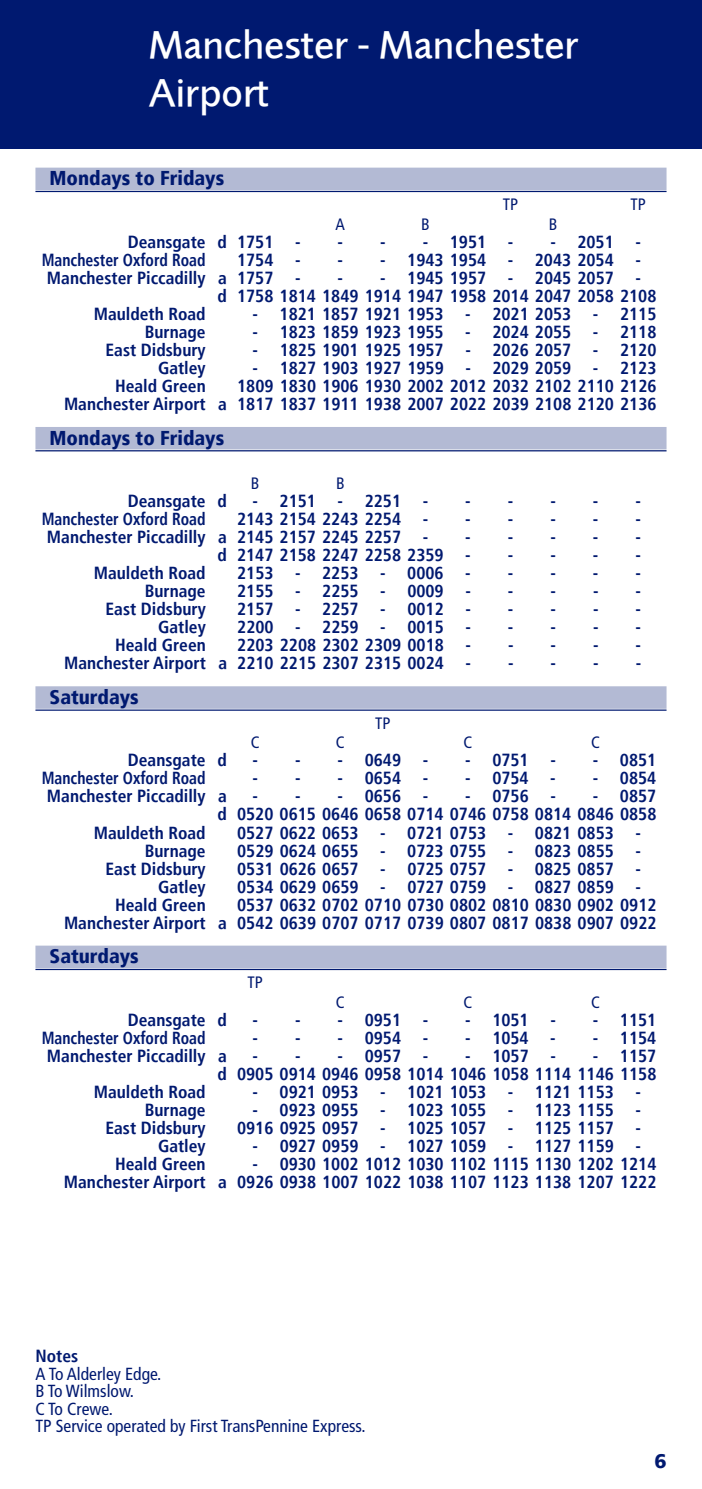
<style>
.page{position:relative;width:702px;height:1489px;background:#fff}
.page>*{position:absolute;margin:0;border:0;box-sizing:border-box;transform-origin:0 0}
.t1{font:500 40px/48px "Foundry Sans";color:#fff}
.t2{font:900 condensed 20px "Frutiger LT";color:#001970}
.t3{font:900 20px "Frutiger LT";color:#001970}
.t4{font:700 condensed 17.5px/18px "Frutiger LT";color:#001970;text-align:right}
.t5{font:condensed 17.5px/17.5px "Frutiger LT";color:#001970}
.t6{font:700 condensed 17.5px "Frutiger LT";color:#001970;scale:.9 1}
.t7{font:condensed 16.5px "Frutiger LT";color:#001970}
</style>
<div class="page">
<div style="left:0;top:0;width:702px;height:149px;background:#001970"></div>
<div style="left:35px;top:168px;width:631px;height:22px;background:#b3bad4"></div>
<hr style="left:35px;top:191px;width:631px;height:1px;background:#001970">
<div style="left:35px;top:427px;width:631px;height:22px;background:#b3bad4"></div>
<hr style="left:35px;top:450px;width:631px;height:1px;background:#001970">
<div style="left:35px;top:686px;width:631px;height:22px;background:#b3bad4"></div>
<hr style="left:35px;top:709px;width:631px;height:1px;background:#001970">
<div style="left:35px;top:945px;width:631px;height:23px;background:#b3bad4"></div>
<hr style="left:35px;top:968px;width:631px;height:2px;background:#001970">
<h1 class="t1" style="left:149px;top:20px;width:431px">Manchester - Manchester<br>Airport</h1>
<p class="t2" style="left:50px;top:166px;width:176px">Mondays to Fridays</p>
<p class="t7" style="left:503px;top:195px;width:17px">TP</p>
<p class="t7" style="left:630px;top:195px;width:17px">TP</p>
<p class="t7" style="left:335px;top:214px;width:11px">A</p>
<p class="t7" style="left:421px;top:214px;width:10px">B</p>
<p class="t7" style="left:548px;top:214px;width:10px">B</p>
<p class="t4" style="left:128px;top:233px;width:174px">Deansgate d 1751 -</p>
<p class="t4" style="left:337px;top:233px;width:50px">- -</p>
<p class="t4" style="left:422px;top:233px;width:92px">- 1951 -</p>
<p class="t4" style="left:550px;top:233px;width:92px">- 2051 -</p>
<p class="t6" style="left:42px;top:249px;width:183px">Manchester Oxford Road</p>
<p class="t4" style="left:237px;top:251px;width:65px">1754 -</p>
<p class="t4" style="left:337px;top:251px;width:305px">- - 1943 1954 - 2043 2054 -</p>
<p class="t4" style="left:47px;top:269px;width:255px">Manchester Piccadilly a 1757 -</p>
<p class="t4" style="left:217px;top:269px;width:440px;text-align:left;text-indent:120px">- - 1945 1957 - 2045 2057 -<br>d 1758 1814 1849 1914 1947 1958 2014 2047 2058 2108</p>
<p class="t4" style="left:94px;top:305px;width:113px">Mauldeth Road</p>
<p class="t4" style="left:252px;top:305px;width:405px">- 1821 1857 1921 1953 - 2021 2053 - 2115</p>
<p class="t4" style="left:145px;top:323px;width:62px">Burnage</p>
<p class="t4" style="left:252px;top:323px;width:405px">- 1823 1859 1923 1955 - 2024 2055 - 2118</p>
<p class="t4" style="left:105px;top:341px;width:102px">East Didsbury</p>
<p class="t4" style="left:252px;top:341px;width:405px">- 1825 1901 1925 1957 - 2026 2057 - 2120</p>
<p class="t4" style="left:158px;top:359px;width:49px">Gatley</p>
<p class="t4" style="left:252px;top:359px;width:405px">- 1827 1903 1927 1959 - 2029 2059 - 2123</p>
<p class="t4" style="left:115px;top:377px;width:92px">Heald Green</p>
<p class="t4" style="left:64px;top:377px;width:594px">1809 1830 1906 1930 2002 2012 2032 2102 2110 2126<br>Manchester Airport a 1817 1837 1911 1938 2007 2022 2039 2108 2120 2136</p>
<p class="t2" style="left:50px;top:425px;width:176px">Mondays to Fridays</p>
<p class="t7" style="left:251px;top:474px;width:10px">B</p>
<p class="t7" style="left:336px;top:474px;width:10px">B</p>
<p class="t4" style="left:128px;top:492px;width:101px">Deansgate d</p>
<p class="t4" style="left:252px;top:492px;width:177px">- 2151 - 2251 -</p>
<p class="t4" style="left:465px;top:492px;width:50px">- -</p>
<p class="t4" style="left:550px;top:492px;width:50px">- -</p>
<p class="t4" style="left:635px;top:492px;width:7px">-</p>
<p class="t6" style="left:42px;top:508px;width:183px">Manchester Oxford Road</p>
<p class="t4" style="left:237px;top:510px;width:193px">2143 2154 2243 2254 -</p>
<p class="t4" style="left:465px;top:510px;width:50px">- -</p>
<p class="t4" style="left:550px;top:510px;width:50px">- -</p>
<p class="t4" style="left:635px;top:510px;width:7px">-</p>
<p class="t4" style="left:47px;top:528px;width:383px">Manchester Piccadilly a 2145 2157 2245 2257 -</p>
<p class="t4" style="left:465px;top:528px;width:50px">- -</p>
<p class="t4" style="left:550px;top:528px;width:50px">- -</p>
<p class="t4" style="left:635px;top:528px;width:7px">-</p>
<p class="t4" style="left:217px;top:546px;width:255px">d 2147 2158 2247 2258 2359 -</p>
<p class="t4" style="left:508px;top:546px;width:50px">- -</p>
<p class="t4" style="left:593px;top:546px;width:50px">- -</p>
<p class="t4" style="left:94px;top:564px;width:113px">Mauldeth Road</p>
<p class="t4" style="left:237px;top:564px;width:235px">2153 - 2253 - 0006 -</p>
<p class="t4" style="left:508px;top:564px;width:50px">- -</p>
<p class="t4" style="left:593px;top:564px;width:50px">- -</p>
<p class="t4" style="left:145px;top:582px;width:62px">Burnage</p>
<p class="t4" style="left:237px;top:582px;width:235px">2155 - 2255 - 0009 -</p>
<p class="t4" style="left:508px;top:582px;width:50px">- -</p>
<p class="t4" style="left:593px;top:582px;width:50px">- -</p>
<p class="t4" style="left:105px;top:600px;width:102px">East Didsbury</p>
<p class="t4" style="left:237px;top:600px;width:235px">2157 - 2257 - 0012 -</p>
<p class="t4" style="left:508px;top:600px;width:50px">- -</p>
<p class="t4" style="left:593px;top:600px;width:50px">- -</p>
<p class="t4" style="left:158px;top:618px;width:49px">Gatley</p>
<p class="t4" style="left:237px;top:618px;width:235px">2200 - 2259 - 0015 -</p>
<p class="t4" style="left:508px;top:618px;width:50px">- -</p>
<p class="t4" style="left:593px;top:618px;width:50px">- -</p>
<p class="t4" style="left:115px;top:636px;width:92px">Heald Green</p>
<p class="t4" style="left:237px;top:636px;width:235px">2203 2208 2302 2309 0018 -</p>
<p class="t4" style="left:508px;top:636px;width:50px">- -</p>
<p class="t4" style="left:593px;top:636px;width:50px">- -</p>
<p class="t4" style="left:64px;top:654px;width:408px">Manchester Airport a 2210 2215 2307 2315 0024 -</p>
<p class="t4" style="left:508px;top:654px;width:50px">- -</p>
<p class="t4" style="left:593px;top:654px;width:50px">- -</p>
<p class="t2" style="left:50px;top:684px;width:91px">Saturdays</p>
<p class="t7" style="left:375px;top:713px;width:17px">TP</p>
<p class="t7" style="left:251px;top:733px;width:10px">C</p>
<p class="t7" style="left:336px;top:733px;width:10px">C</p>
<p class="t7" style="left:463px;top:733px;width:10px">C</p>
<p class="t7" style="left:591px;top:733px;width:10px">C</p>
<p class="t4" style="left:128px;top:751px;width:101px">Deansgate d</p>
<p class="t4" style="left:252px;top:751px;width:50px">- -</p>
<p class="t4" style="left:337px;top:751px;width:92px">- 0649 -</p>
<p class="t4" style="left:465px;top:751px;width:92px">- 0751 -</p>
<p class="t4" style="left:593px;top:751px;width:65px">- 0851</p>
<p class="t6" style="left:42px;top:768px;width:183px">Manchester Oxford Road</p>
<p class="t4" style="left:252px;top:769px;width:50px">- -</p>
<p class="t4" style="left:337px;top:769px;width:92px">- 0654 -</p>
<p class="t4" style="left:465px;top:769px;width:92px">- 0754 -</p>
<p class="t4" style="left:593px;top:769px;width:65px">- 0854</p>
<p class="t4" style="left:47px;top:787px;width:181px">Manchester Piccadilly a</p>
<p class="t4" style="left:252px;top:787px;width:50px">- -</p>
<p class="t4" style="left:337px;top:787px;width:92px">- 0656 -</p>
<p class="t4" style="left:465px;top:787px;width:92px">- 0756 -</p>
<p class="t4" style="left:217px;top:787px;width:440px">- 0857<br>d 0520 0615 0646 0658 0714 0746 0758 0814 0846 0858</p>
<p class="t4" style="left:94px;top:823px;width:113px">Mauldeth Road</p>
<p class="t4" style="left:237px;top:823px;width:405px">0527 0622 0653 - 0721 0753 - 0821 0853 -</p>
<p class="t4" style="left:145px;top:841px;width:62px">Burnage</p>
<p class="t4" style="left:237px;top:841px;width:405px">0529 0624 0655 - 0723 0755 - 0823 0855 -</p>
<p class="t4" style="left:105px;top:859px;width:102px">East Didsbury</p>
<p class="t4" style="left:237px;top:859px;width:405px">0531 0626 0657 - 0725 0757 - 0825 0857 -</p>
<p class="t4" style="left:158px;top:877px;width:49px">Gatley</p>
<p class="t4" style="left:237px;top:877px;width:405px">0534 0629 0659 - 0727 0759 - 0827 0859 -</p>
<p class="t4" style="left:115px;top:895px;width:92px">Heald Green</p>
<p class="t4" style="left:64px;top:895px;width:594px">0537 0632 0702 0710 0730 0802 0810 0830 0902 0912<br>Manchester Airport a 0542 0639 0707 0717 0739 0807 0817 0838 0907 0922</p>
<p class="t2" style="left:50px;top:944px;width:91px">Saturdays</p>
<p class="t7" style="left:247px;top:972px;width:17px">TP</p>
<p class="t7" style="left:336px;top:992px;width:10px">C</p>
<p class="t7" style="left:463px;top:992px;width:10px">C</p>
<p class="t7" style="left:591px;top:992px;width:10px">C</p>
<p class="t4" style="left:128px;top:1010px;width:101px">Deansgate d</p>
<p class="t4" style="left:252px;top:1010px;width:50px">- -</p>
<p class="t4" style="left:337px;top:1010px;width:92px">- 0951 -</p>
<p class="t4" style="left:465px;top:1010px;width:92px">- 1051 -</p>
<p class="t4" style="left:593px;top:1010px;width:65px">- 1151</p>
<p class="t6" style="left:42px;top:1027px;width:183px">Manchester Oxford Road</p>
<p class="t4" style="left:252px;top:1028px;width:50px">- -</p>
<p class="t4" style="left:337px;top:1028px;width:92px">- 0954 -</p>
<p class="t4" style="left:465px;top:1028px;width:92px">- 1054 -</p>
<p class="t4" style="left:593px;top:1028px;width:65px">- 1154</p>
<p class="t4" style="left:47px;top:1046px;width:181px">Manchester Piccadilly a</p>
<p class="t4" style="left:252px;top:1046px;width:50px">- -</p>
<p class="t4" style="left:337px;top:1046px;width:92px">- 0957 -</p>
<p class="t4" style="left:465px;top:1046px;width:92px">- 1057 -</p>
<p class="t4" style="left:217px;top:1046px;width:440px">- 1157<br>d 0905 0914 0946 0958 1014 1046 1058 1114 1146 1158</p>
<p class="t4" style="left:94px;top:1082px;width:113px">Mauldeth Road</p>
<p class="t4" style="left:252px;top:1082px;width:390px">- 0921 0953 - 1021 1053 - 1121 1153 -</p>
<p class="t4" style="left:145px;top:1100px;width:62px">Burnage</p>
<p class="t4" style="left:252px;top:1100px;width:390px">- 0923 0955 - 1023 1055 - 1123 1155 -</p>
<p class="t4" style="left:105px;top:1118px;width:102px">East Didsbury</p>
<p class="t4" style="left:237px;top:1118px;width:405px">0916 0925 0957 - 1025 1057 - 1125 1157 -</p>
<p class="t4" style="left:158px;top:1136px;width:49px">Gatley</p>
<p class="t4" style="left:252px;top:1136px;width:390px">- 0927 0959 - 1027 1059 - 1127 1159 -</p>
<p class="t4" style="left:115px;top:1154px;width:92px">Heald Green</p>
<p class="t4" style="left:64px;top:1154px;width:594px">- 0930 1002 1012 1030 1102 1115 1130 1202 1214<br>Manchester Airport a 0926 0938 1007 1022 1038 1107 1123 1138 1207 1222</p>
<p class="t4" style="left:35px;top:1346px;width:44px">Notes</p>
<p class="t5" style="left:35px;top:1364px;width:331px">A To Alderley Edge.<br>B To Wilmslow.<br>C To Crewe.<br>TP Service operated by First TransPennine Express.</p>
<p class="t3" style="left:654px;top:1448px;width:14px">6</p>
</div>
